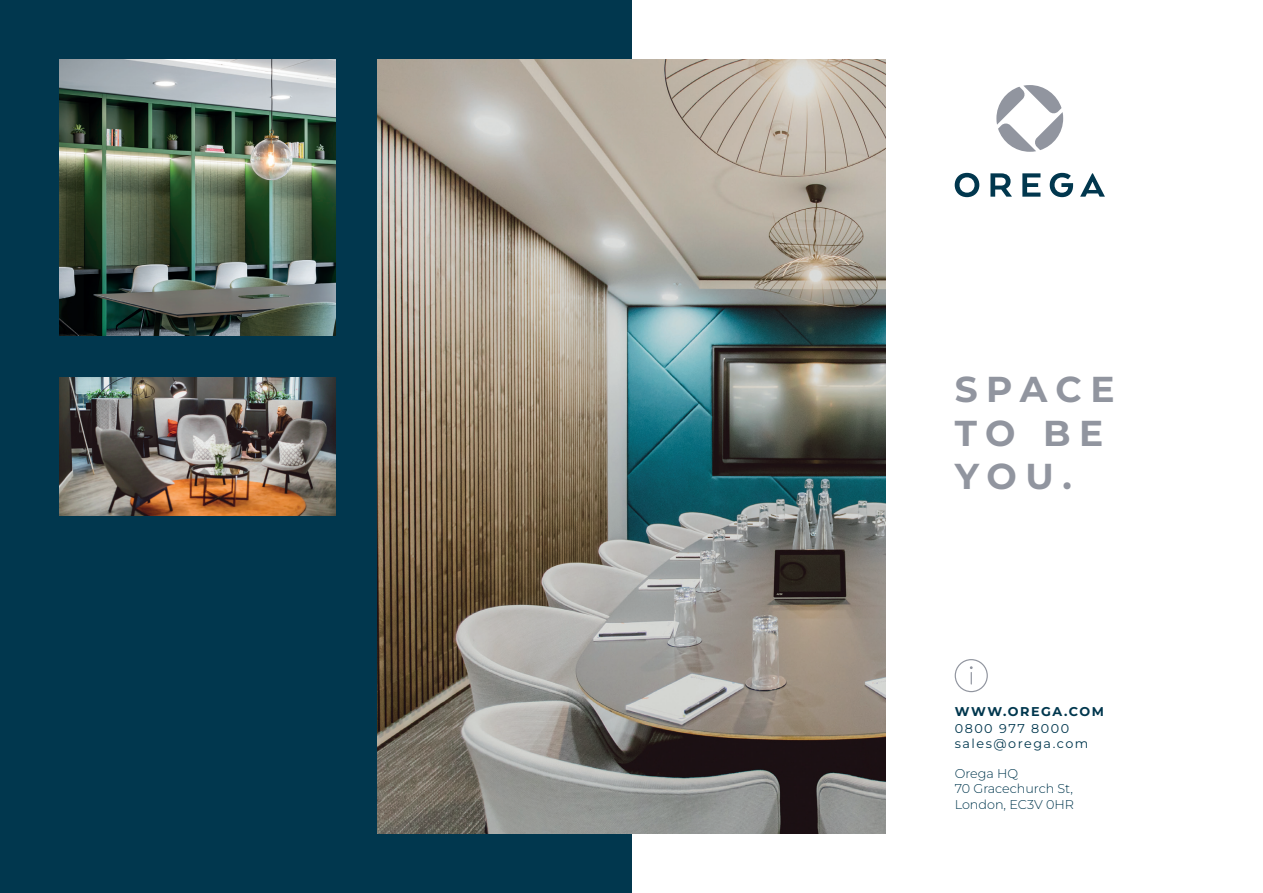
<style>
.page{position:relative;width:1263px;height:893px;background:#fff}
.page>*{position:absolute;margin:0;border:0;box-sizing:border-box;transform-origin:0 0}
.t1{font:700 36px/43.2px "Montserrat";letter-spacing:.235em;color:#91959f}
.t2{font:300 12.75px/15.3px "Montserrat";color:#01374e}
.t3{font:12.75px/15px "Montserrat";letter-spacing:.12em;color:#01374e}
.t4{font:700 12.75px "Montserrat";letter-spacing:.12em;color:#01374e}
</style>
<div class="page">
<div style="left:0;top:0;width:631px;height:893px;background:#01374e"></div>
<div style="left:955px;top:659px;width:33px;height:33px;border:1px solid #91959f;border-radius:50%"></div>
<svg style="left:970px;top:666px;width:3px;height:18px"></svg>
<svg style="left:955px;top:173px;width:150px;height:24px"></svg>
<svg style="left:996px;top:85px;width:67px;height:67px"></svg>
<img style="left:378px;top:60px;width:507px;height:773px">
<img style="left:60px;top:60px;width:275px;height:275px">
<img style="left:60px;top:378px;width:275px;height:137px">
<h1 class="t1" style="left:955px;top:366px;width:162px">SPACE<br>TO BE<br>YOU.</h1>
<p class="t4" style="left:955px;top:702px;width:151px">WWW.OREGA.COM</p>
<p class="t3" style="left:955px;top:720px;width:135px">0800 977 8000 sales@orega.com</p>
<p class="t2" style="left:955px;top:765px;width:121px">Orega HQ<br>70 Gracechurch St,<br>London, EC3V 0HR</p>
</div>
